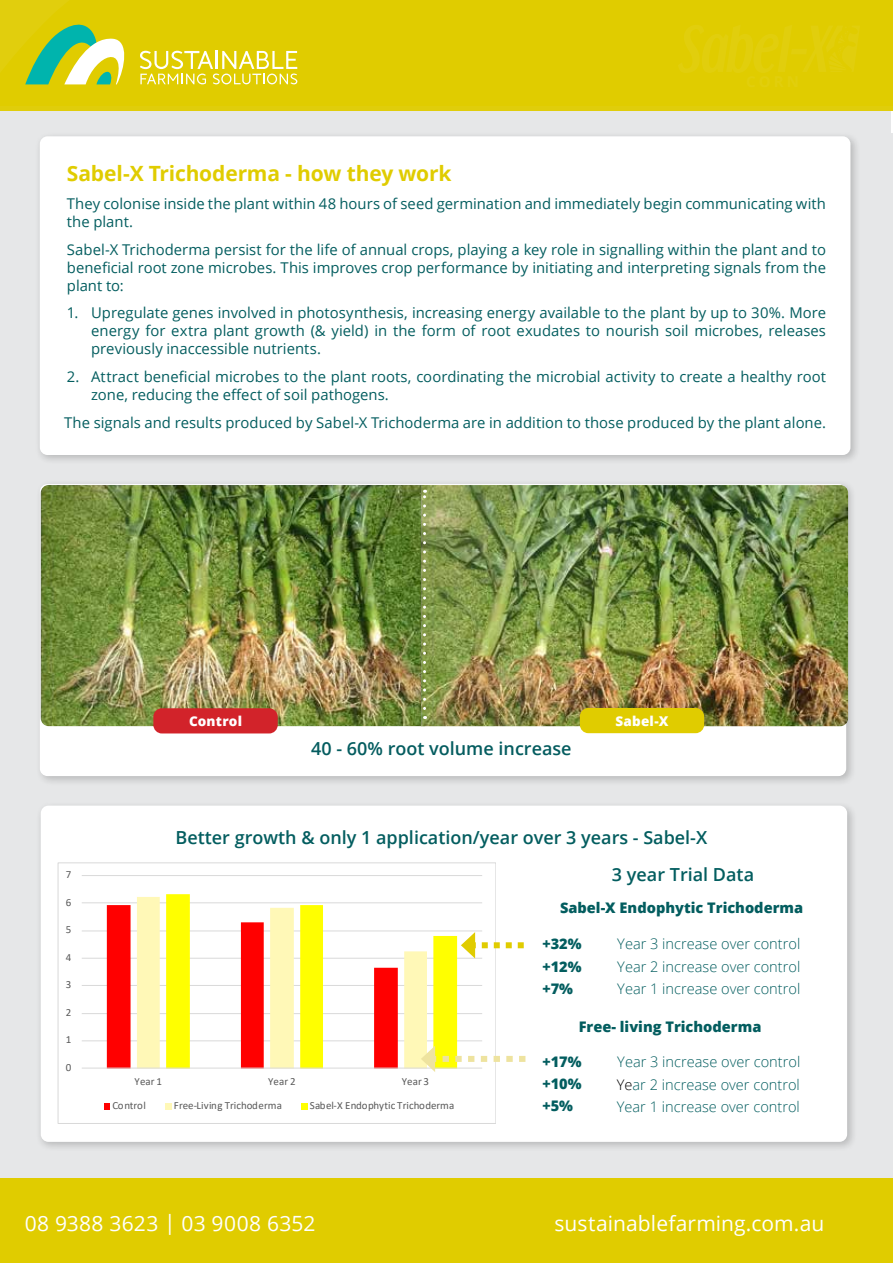
<style>
.page{position:relative;width:893px;height:1263px;background:#fff}
.page>*{position:absolute;margin:0;border:0;box-sizing:border-box;transform-origin:0 0}
.t1{font:21px "Open Sans";letter-spacing:.005em;color:#fff}
.t2{font:700 21px "Open Sans";letter-spacing:-.01em;color:#e0cc00}
.t3{font:600 18px "Open Sans";color:#035d5f}
.t4{font:600 18px "Open Sans";color:#045c5f}
.t5{font:14.85px/18px "Open Sans";color:#035d5f}
.t6{font:300 14.55px/22.5px "Open Sans";color:#035d5f;text-align:justify}
.t7{font:800 14.55px/22.4px "Open Sans";color:#035d5f;text-align:justify}
.t8{font:800 13.5px "Open Sans";letter-spacing:.015em;color:#fff}
.t9{font:10.95px "Calibri";color:#595959}
.s1{color:#000}
</style>
<div class="page">
<div style="left:0;top:106px;width:893px;height:1072px;background:#e6e7e8"></div>
<div style="left:35px;top:131px;width:826px;height:334px;background:#000;opacity:.2"></div>
<div style="left:40px;top:136px;width:810px;height:319px;background:#fff;border-radius:8px"></div>
<div style="left:36px;top:801px;width:821px;height:351px;background:#000;opacity:.2"></div>
<div style="left:41px;top:806px;width:806px;height:336px;background:#fff;border-radius:8px"></div>
<div style="left:35px;top:479px;width:821px;height:307px;background:#000;opacity:.2"></div>
<div style="left:40px;top:484px;width:806px;height:292px;background:#fff;border-radius:8px"></div>
<img style="left:41px;top:485px;width:380px;height:241px">
<img style="left:421px;top:485px;width:427px;height:241px">
<div style="left:153px;top:708px;width:125px;height:25px;background:#d2232a;border-radius:9px"></div>
<div style="left:580px;top:708px;width:124px;height:25px;background:#e0cc00;border-radius:9px"></div>
<svg style="left:423px;top:490px;width:3px;height:218px"></svg>
<svg style="left:892px;top:112px;width:1px;height:21px"></svg>
<div style="left:0;top:0;width:893px;height:111px;background:#e0cc00"></div>
<div style="left:0;top:1178px;width:893px;height:85px;background:#e0cc00"></div>
<svg style="left:58px;top:862px;width:437px;height:261px"></svg>
<svg style="left:461px;top:932px;width:63px;height:26px"></svg>
<svg style="left:140px;top:51px;width:157px;height:33px"></svg>
<svg style="left:25px;top:25px;width:100px;height:59px"></svg>
<svg style="left:421px;top:1046px;width:104px;height:26px"></svg>
<h1 class="t2" style="left:67px;top:159px;width:386px">Sabel-X Trichoderma - how they work</h1>
<p class="t5" style="left:67px;top:194px;width:761px">They colonise inside the plant within 48 hours of seed germination and immediately begin communicating with the plant.</p>
<p class="t5" style="left:67px;top:240px;width:761px;text-align:justify">Sabel-X Trichoderma persist for the life of annual crops, playing a key role in signalling within the plant and to beneficial root zone microbes. This improves crop performance by initiating and interpreting signals from the plant to:</p>
<p class="t5" style="left:91px;top:304px;width:736px;text-align:justify;text-indent:-24px">1. Upregulate genes involved in photosynthesis, increasing energy available to the plant by up to 30%. More energy for extra plant growth (&amp; yield) in the form of root exudates to nourish soil microbes, releases previously inaccessible nutrients.</p>
<p class="t5" style="left:91px;top:367px;width:736px;text-indent:-24px">2. Attract beneficial microbes to the plant roots, coordinating the microbial activity to create a healthy root zone, reducing the effect of soil pathogens.</p>
<p class="t5" style="left:64px;top:413px;width:763px">The signals and results produced by Sabel-X Trichoderma are in addition to those produced by the plant alone.</p>
<p class="t8" style="left:189px;top:711px;width:55px">Control</p>
<p class="t8" style="left:615px;top:710px;width:55px">Sabel-X</p>
<p class="t4" style="left:311px;top:736px;width:262px">40 - 60% root volume increase</p>
<p class="t9" style="left:66px;top:867px;width:7px">7</p>
<p class="t9" style="left:66px;top:895px;width:7px">6</p>
<p class="t9" style="left:66px;top:922px;width:7px">5</p>
<p class="t9" style="left:66px;top:950px;width:7px">4</p>
<p class="t9" style="left:66px;top:977px;width:7px">3</p>
<p class="t9" style="left:66px;top:1005px;width:7px">2</p>
<p class="t9" style="left:66px;top:1032px;width:7px">1</p>
<p class="t9" style="left:66px;top:1060px;width:7px">0</p>
<p class="t3" style="left:175px;top:825px;width:533px">Better growth &amp; only 1 application/year over 3 years - Sabel-X</p>
<p class="t3" style="left:612px;top:862px;width:144px">3 year Trial Data</p>
<p class="t7" style="left:560px;top:895px;width:245px">Sabel-X Endophytic Trichoderma</p>
<p class="t7" style="left:542px;top:932px;width:41px">+32% +12% +7%</p>
<p class="t6" style="left:617px;top:932px;width:184px">Year 3 increase over control Year 2 increase over control Year 1 increase over control</p>
<p class="t9" style="left:135px;top:1074px;width:29px">Year 1</p>
<p class="t9" style="left:268px;top:1074px;width:29px">Year 2</p>
<p class="t9" style="left:402px;top:1074px;width:29px">Year 3</p>
<p class="t9" style="left:112px;top:1098px;width:35px">Control</p>
<p class="t9" style="left:174px;top:1098px;width:110px">Free-Living Trichoderma</p>
<p class="t9" style="left:310px;top:1098px;width:146px">Sabel-X Endophytic Trichoderma</p>
<p class="t7" style="left:579px;top:1015px;width:184px">Free- living Trichoderma</p>
<p class="t7" style="left:542px;top:1050px;width:41px">+17% +10% +5%</p>
<p class="t6" style="left:617px;top:1050px;width:185px">Year 3 increase over control <span class="s1">Ye</span>ar 2 increase over control Year 1 increase over control</p>
<h1 class="t1" style="left:25px;top:1209px;width:292px">08 9388 3623 | 03 9008 6352</h1>
<h1 class="t1" style="left:554px;top:1209px;width:271px">sustainablefarming.com.au</h1>
</div>
